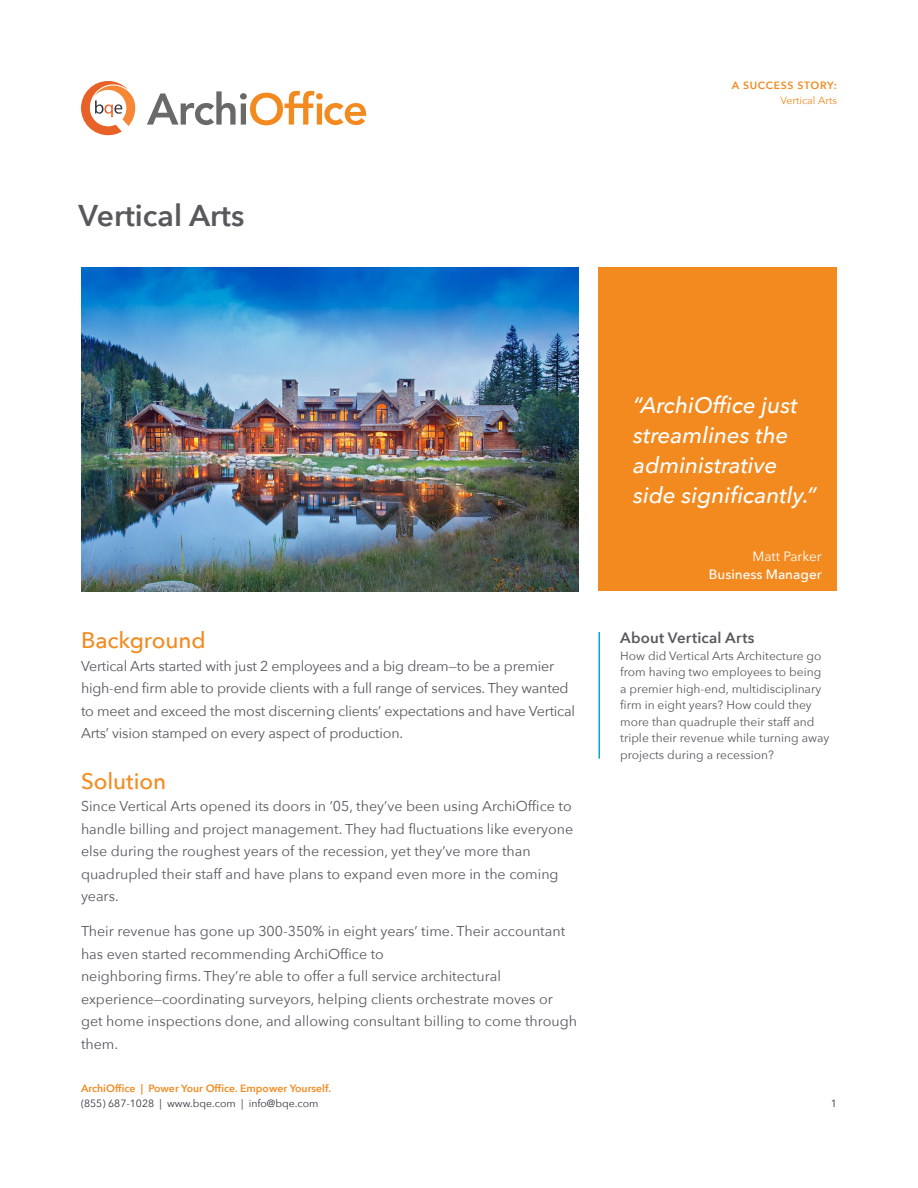
<style>
.page{position:relative;width:918px;height:1188px;background:#fff}
.page>*{position:absolute;margin:0;border:0;box-sizing:border-box;transform-origin:0 0}
.t1{font:600 30px "Avenir Next";color:#59595c}
.t2{font:italic 500 22.5px/30px "Avenir Next";color:#fff}
.Heading_2{font:500 22.5px "Avenir Next";letter-spacing:-.005em;color:#f28b20}
.Main_Body_Copy{font:500 22.5px "Avenir Next";letter-spacing:-.005em;color:#f28b20}
.t3{font:600 15px "Avenir Next";letter-spacing:.015em;color:#59595c}
.Main_Body_Copy-2{font:14.25px/22.5px "Avenir Next";color:#57585a}
.t4{font:500 13.5px "Avenir Next";color:#fff}
.t5{font:13.5px "Avenir Next";letter-spacing:-.005em;color:#fff}
.Intro_Body_Copy{font:12px/16.5px "Avenir Next";color:#57585a}
.t6{font:600 10.5px "Avenir Next";color:#f28a20}
.t7{font:10.5px "Avenir Next";color:#333640}
.t8{font:600 10.5px "Avenir Next";letter-spacing:.065em;color:#f28a20}
.t9{font:10.5px "Avenir Next";color:#f28a20}
</style>
<div class="page">
<svg style="left:81px;top:81px;width:54px;height:54px"></svg>
<svg style="left:147px;top:91px;width:219px;height:34px"></svg>
<div style="left:598px;top:267px;width:239px;height:324px;background:#f28a20"></div>
<img style="left:81px;top:267px;width:497px;height:324px">
<hr style="left:598px;top:632px;width:2px;height:127px;background:#04a9cd">
<p class="t1" style="left:79px;top:190px;width:167px">Vertical Arts</p>
<p class="t8" style="left:732px;top:76px;width:107px">A SUCCESS STORY:</p>
<p class="t9" style="left:780px;top:91px;width:58px">Vertical Arts</p>
<p class="Heading_2" style="left:81px;top:621px;width:126px">Background</p>
<p class="Main_Body_Copy-2" style="left:81px;top:654px;width:496px">Vertical Arts started with just 2 employees and a big dream—to be a premier high-end firm able to provide clients with a full range of services. They wanted to meet and exceed the most discerning clients’ expectations and have Vertical Arts’ vision stamped on every aspect of production.</p>
<p class="Main_Body_Copy" style="left:81px;top:762px;width:87px">Solution</p>
<p class="Main_Body_Copy-2" style="left:81px;top:794px;width:494px">Since Vertical Arts opened its doors in ’05, they’ve been using ArchiOffice to handle billing and project management. They had fluctuations like everyone else during the roughest years of the recession, yet they’ve more than quadrupled their staff and have plans to expand even more in the coming</p>
<p class="Main_Body_Copy-2" style="left:81px;top:884px;width:39px">years.</p>
<p class="Main_Body_Copy-2" style="left:81px;top:920px;width:486px">Their revenue has gone up 300-350% in eight years’ time. Their accountant has even started recommending ArchiOffice to</p>
<p class="Main_Body_Copy-2" style="left:81px;top:965px;width:498px">neighboring firms. They’re able to offer a full service architectural experience—coordinating surveyors, helping clients orchestrate moves or get home inspections done, and allowing consultant billing to come through them.</p>
<p class="t2" style="left:633px;top:389px;width:185px">“ArchiOffice just streamlines the administrative side significantly.”</p>
<p class="t5" style="left:753px;top:545px;width:71px">Matt Parker</p>
<p class="t4" style="left:709px;top:563px;width:114px">Business Manager</p>
<p class="t3" style="left:620px;top:625px;width:136px">About Vertical Arts</p>
<p class="Intro_Body_Copy" style="left:620px;top:647px;width:211px">How did Vertical Arts Architecture go from having two employees to being a premier high-end, multidisciplinary firm in eight years? How could they more than quadruple their staff and triple their revenue while turning away projects during a recession?</p>
<p class="t6" style="left:81px;top:1079px;width:252px">ArchiOffice | Power Your Office. Empower Yourself.</p>
<p class="t7" style="left:81px;top:1094px;width:239px">(855) 687-1028 | www.bqe.com | info@bqe.com</p>
<p class="t7" style="left:831px;top:1094px;width:8px">1</p>
</div>
